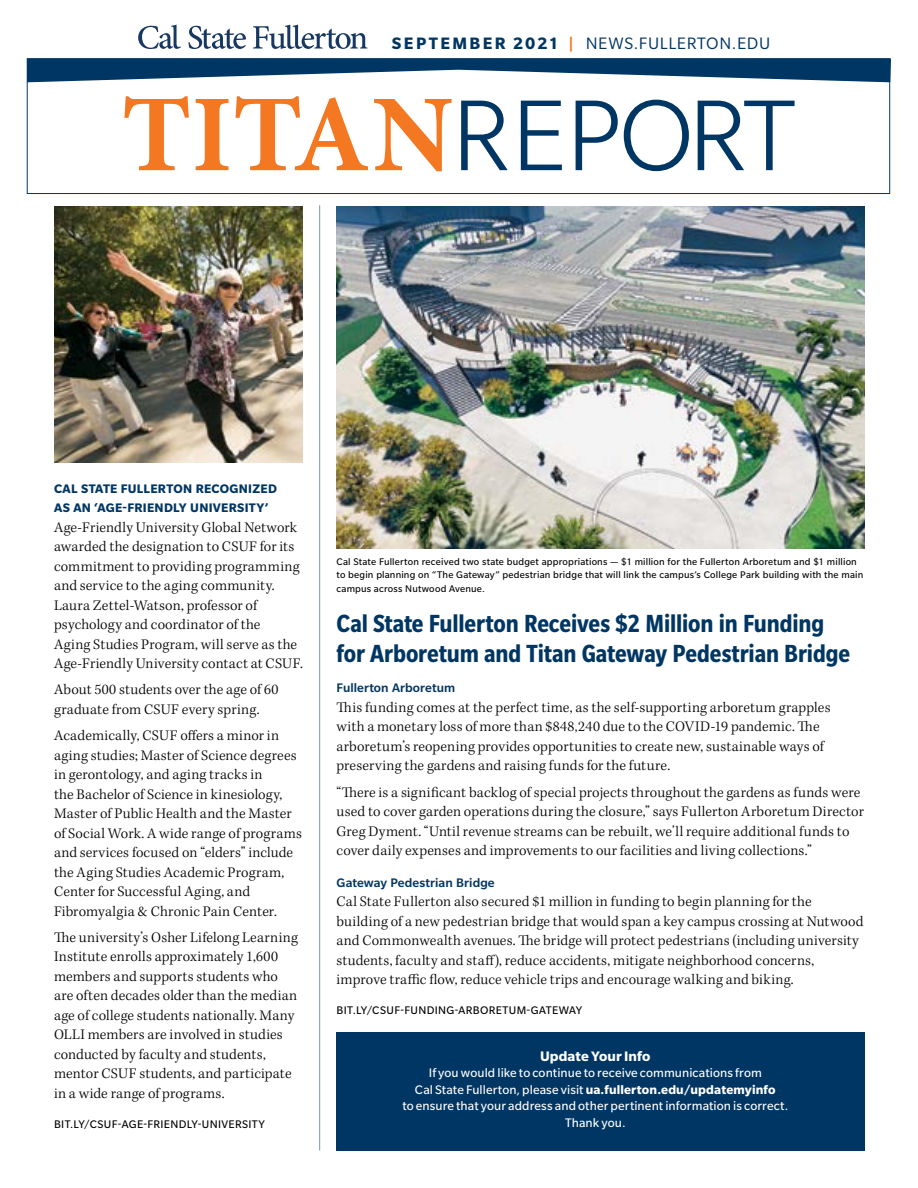
<style>
.page{position:relative;width:918px;height:1188px;background:#fff}
.page>*{position:absolute;margin:0;border:0;box-sizing:border-box;transform-origin:0 0}
.t1{font:300 109.5px "Slate Pro";letter-spacing:-.04em;color:#003663}
.t2{font:700 condensed 27px/30px "Slate Pro";letter-spacing:-.005em;color:#003663}
.t3{font:18px "Slate Pro";letter-spacing:.035em;color:#003663}
.t4{font:300 15px/19.5px "Kepler Std";letter-spacing:.015em;color:#000}
.t5{font:700 15px "Slate Pro";letter-spacing:.005em;color:#fff}
.t6{font:13.5px/16.5px "Slate Pro";letter-spacing:.01em;color:#fff;text-align:center}
.t7{font:700 13.5px/19.5px "Slate Pro";letter-spacing:.02em;color:#003663}
.t8{font:500 13.5px "Slate Pro";letter-spacing:.005em;color:#003663}
.t9{font:12px "Slate Pro";letter-spacing:.03em;color:#000}
.t10{font:10.5px/13.5px "Slate Pro";letter-spacing:.015em;color:#000}
.s1{font-weight:700}
.s2{font-weight:700;font-stretch:condensed;color:#f47721}
.s3{font-family:"Minion Pro";font-weight:700;color:#f47721}
</style>
<div class="page">
<div style="left:337px;top:1032px;width:528px;height:118px;background:#003663"></div>
<hr style="left:319px;top:205px;width:1px;height:945px;background:#003663">
<svg style="left:27px;top:58px;width:864px;height:24px"></svg>
<img style="left:337px;top:207px;width:528px;height:342px">
<img style="left:54px;top:207px;width:249px;height:255px">
<svg style="left:188px;top:26px;width:58px;height:23px"></svg>
<svg style="left:138px;top:25px;width:43px;height:24px"></svg>
<svg style="left:253px;top:25px;width:114px;height:24px"></svg>
<p class="t3" style="left:392px;top:34px;width:380px"><span class="s1">SEPTEMBER 2021</span> <span class="s2">|</span> NEWS.FULLERTON.EDU</p>
<h1 class="t1" style="left:121px;top:79px;width:676px"><span class="s3">TITAN</span>REPORT</h1>
<p class="t7" style="left:54px;top:478px;width:224px">CAL STATE FULLERTON RECOGNIZED<br>AS AN ‘AGE-FRIENDLY UNIVERSITY’</p>
<p class="t4" style="left:54px;top:518px;width:250px">Age-Friendly University Global Network awarded the designation to CSUF for its commitment to providing programming and service to the aging community.<br>Laura Zettel-Watson, professor of psychology and coordinator of the<br>Aging Studies Program, will serve as the Age-Friendly University contact at CSUF.</p>
<p class="t4" style="left:54px;top:680px;width:226px">About 500 students over the age of 60 graduate from CSUF every spring.</p>
<p class="t4" style="left:54px;top:726px;width:250px">Academically, CSUF offers a minor in aging studies; Master of Science degrees in gerontology, and aging tracks in<br>the Bachelor of Science in kinesiology, Master of Public Health and the Master of Social Work. A wide range of programs and services focused on “elders” include the Aging Studies Academic Program, Center for Successful Aging, and Fibromyalgia &amp; Chronic Pain Center.</p>
<p class="t4" style="left:54px;top:928px;width:245px">The university’s Osher Lifelong Learning Institute enrolls approximately 1,600 members and supports students who are often decades older than the median age of college students nationally. Many OLLI members are involved in studies conducted by faculty and students, mentor CSUF students, and participate in a wide range of programs.</p>
<p class="t9" style="left:54px;top:1118px;width:213px">BIT.LY/CSUF-AGE-FRIENDLY-UNIVERSITY</p>
<p class="t10" style="left:337px;top:555px;width:528px">Cal State Fullerton received two state budget appropriations — $1 million for the Fullerton Arboretum and $1 million to begin planning on “The Gateway” pedestrian bridge that will link the campus’s College Park building with the main campus across Nutwood Avenue.</p>
<h2 class="t2" style="left:337px;top:609px;width:515px">Cal State Fullerton Receives $2 Million in Funding for Arboretum and Titan Gateway Pedestrian Bridge</h2>
<p class="t8" style="left:337px;top:681px;width:120px">Fullerton Arboretum</p>
<p class="t4" style="left:337px;top:698px;width:495px">This funding comes at the perfect time, as the self-supporting arboretum grapples with a monetary loss of more than $848,240 due to the COVID-19 pandemic. The arboretum’s reopening provides opportunities to create new, sustainable ways of preserving the gardens and raising funds for the future.</p>
<p class="t4" style="left:337px;top:783px;width:529px">“There is a significant backlog of special projects throughout the gardens as funds were used to cover garden operations during the closure,” says Fullerton Arboretum Director Greg Dyment. “Until revenue streams can be rebuilt, we’ll require additional funds to cover daily expenses and improvements to our facilities and living collections.”</p>
<p class="t8" style="left:337px;top:875px;width:160px">Gateway Pedestrian Bridge</p>
<p class="t4" style="left:337px;top:892px;width:529px">Cal State Fullerton also secured $1 million in funding to begin planning for the building of a new pedestrian bridge that would span a key campus crossing at Nutwood and Commonwealth avenues. The bridge will protect pedestrians (including university students, faculty and staff), reduce accidents, mitigate neighborhood concerns, improve traffic flow, reduce vehicle trips and encourage walking and biking.</p>
<p class="t9" style="left:337px;top:1004px;width:247px">BIT.LY/CSUF-FUNDING-ARBORETUM-GATEWAY</p>
<p class="t5" style="left:540px;top:1048px;width:112px">Update Your Info</p>
<p class="t6" style="left:402px;top:1065px;width:387px">If you would like to continue to receive communications from<br>Cal State Fullerton, please visit <span class="s1">ua.fullerton.edu/updatemyinfo<br></span>to ensure that your address and other pertinent information is correct.<br>Thank you.</p>
</div>
